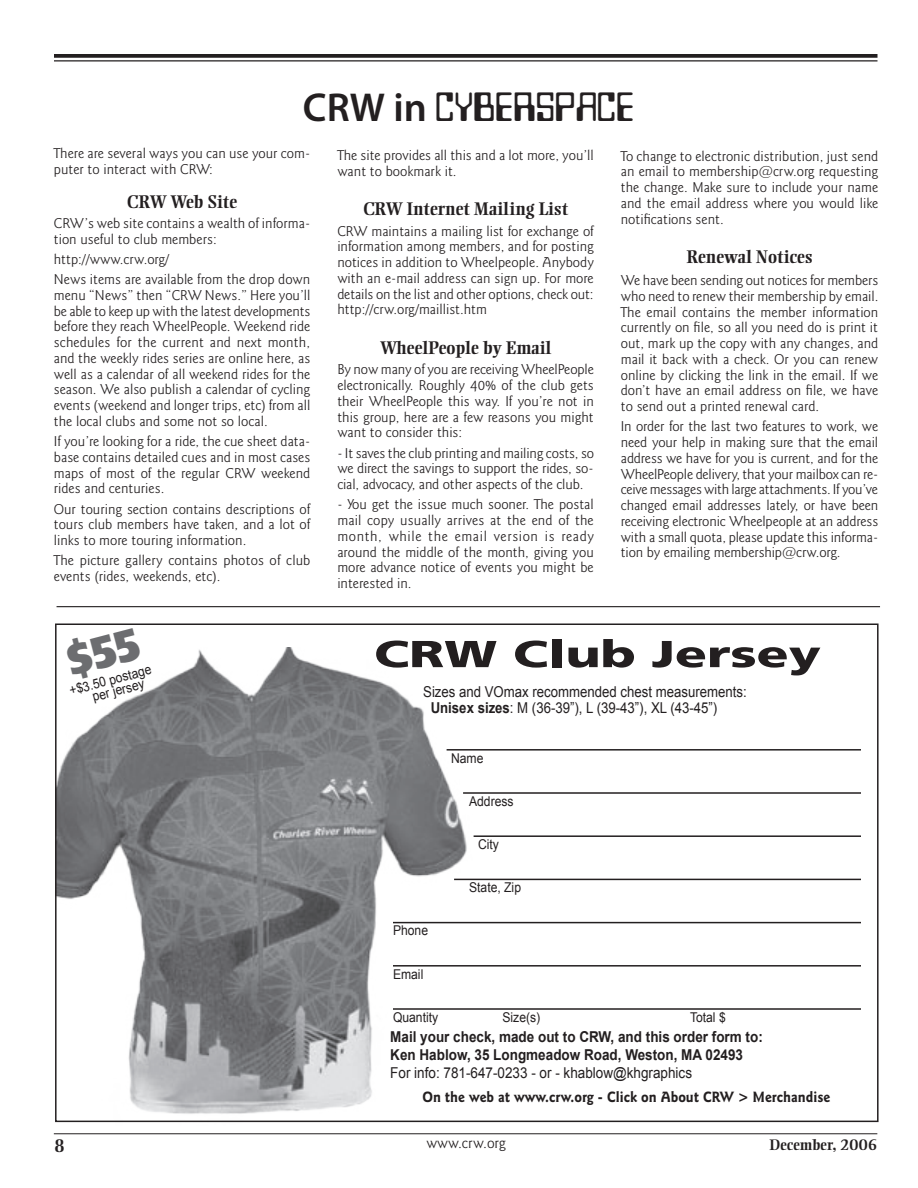
<style>
.page{position:relative;width:918px;height:1188px;background:#fff}
.page>*{position:absolute;margin:0;border:0;box-sizing:border-box;transform-origin:0 0}
.t1{font:900 37.5px "Frutiger";color:#231f20;scale:1.4 1}
.t2{font:34.5px "Mycalc";letter-spacing:.02em;color:#231f20}
.t3{font:700 18px "Ellington";color:#231f20}
.t4{font:700 15px/17.7px "Arial";color:#231f20;scale:.9 1}
.t5{font:15px/16.5px "Arial";color:#231f20;scale:.88 1}
.t6{font:700 15px "Goudy Sans IT Cby BT";color:#231f20;scale:.9 1}
.t7{font:15px "Arial";color:#231f20;scale:.9 1}
.t8{font:700 15px "Ellington";color:#231f20}
.t9{font:300 15px "Goudy Sans IT Cby BT";color:#231f20}
.t10{font:300 14.25px/15.8px "Goudy Sans IT Cby BT";color:#231f20;text-align:justify}
.t11{font:13.5px/12px "Arial";color:#231f20;scale:.9 1}
.s1{font-family:"Myriad Pro";font-weight:600;font-size:40.5px}
.s2{font-weight:700}
</style>
<div class="page">
<hr style="left:54px;top:1133px;width:823px;height:1px;background:#231f20">
<svg style="left:54px;top:54px;width:824px;height:4px;background:#302c2d"></svg>
<hr style="left:54px;top:60px;width:824px;height:1px;background:#231f20">
<hr style="left:57px;top:606px;width:823px;height:1px;background:#231f20">
<img style="left:55px;top:648px;width:426px;height:475px">
<hr style="left:447px;top:749px;width:414px;height:2px;background:#231f20">
<hr style="left:463px;top:792px;width:398px;height:2px;background:#231f20">
<hr style="left:474px;top:835px;width:387px;height:2px;background:#231f20">
<hr style="left:454px;top:879px;width:407px;height:1px;background:#231f20">
<hr style="left:393px;top:922px;width:468px;height:1px;background:#231f20">
<hr style="left:393px;top:965px;width:468px;height:2px;background:#231f20">
<hr style="left:393px;top:1008px;width:468px;height:2px;background:#231f20">
<svg style="left:64px;top:648px;width:78px;height:33px"></svg>
<h2 class="t2" style="left:303px;top:92px;width:332px"><span class="s1">CRW in</span> CYBERSPACE</h2>
<p class="t10" style="left:54px;top:146px;width:258px">There are several ways you can use your com&shy;puter to interact with CRW:</p>
<p class="t3" style="left:127px;top:191px;width:112px">CRW Web Site</p>
<p class="t10" style="left:54px;top:215px;width:258px">CRW’s web site contains a wealth of informa&shy;tion useful to club members:</p>
<p class="t10" style="left:54px;top:249px;width:258px;line-height:20.2px">http://www.crw.org/<br>News items are available from the drop down</p>
<p class="t10" style="left:54px;top:287px;width:258px">menu “News” then “CRW News.” Here you’ll be able to keep up with the latest developments before they reach WheelPeople. Weekend ride schedules for the current and next month, and the weekly rides series are online here, as well as a calendar of all weekend rides for the season. We also publish a calendar of cycling events (weekend and longer trips, etc) from all the local clubs and some not so local.</p>
<p class="t10" style="left:54px;top:434px;width:258px">If you’re looking for a ride, the cue sheet data&shy;base contains detailed cues and in most cases maps of most of the regular CRW weekend rides and centuries.</p>
<p class="t10" style="left:54px;top:501px;width:258px">Our touring section contains descriptions of tours club members have taken, and a lot of links to more touring information.</p>
<p class="t10" style="left:54px;top:553px;width:258px">The picture gallery contains photos of club events (rides, weekends, etc).</p>
<p class="t11" style="left:88px;top:680px;width:72px;text-indent:-21px;rotate:-15deg">+$3.50 postage per jersey</p>
<p class="t10" style="left:337px;top:148px;width:258px">The site provides all this and a lot more, you’ll want to bookmark it.</p>
<p class="t3" style="left:363px;top:199px;width:207px">CRW Internet Mailing List</p>
<p class="t10" style="left:337px;top:223px;width:258px">CRW maintains a mailing list for exchange of information among members, and for posting notices in addition to Wheelpeople. Anybody with an e-mail address can sign up. For more details on the list and other options, check out: http://crw.org/maillist.htm</p>
<p class="t3" style="left:380px;top:338px;width:173px">WheelPeople by Email</p>
<p class="t10" style="left:337px;top:362px;width:258px">By now many of you are receiving WheelPeople electronically. Roughly 40% of the club gets their WheelPeople this way. If you’re not in this group, here are a few reasons you might want to consider this:</p>
<p class="t10" style="left:337px;top:445px;width:258px">- It saves the club printing and mailing costs, so we direct the savings to support the rides, so&shy;cial, advocacy, and other aspects of the club.</p>
<p class="t10" style="left:337px;top:497px;width:258px">- You get the issue much sooner. The postal mail copy usually arrives at the end of the month, while the email version is ready around the middle of the month, giving you more advance notice of events you might be interested in.</p>
<p class="t10" style="left:621px;top:148px;width:259px">To change to electronic distribution, just send an email to membership@crw.org requesting the change. Make sure to include your name and the email address where you would like notifications sent.</p>
<p class="t3" style="left:686px;top:247px;width:128px">Renewal Notices</p>
<p class="t10" style="left:621px;top:272px;width:259px">We have been sending out notices for members who need to renew their membership by email.<br>The email contains the member information currently on file, so all you need do is print it out, mark up the copy with any changes, and mail it back with a check. Or you can renew online by clicking the link in the email. If we don’t have an email address on file, we have to send out a printed renewal card.</p>
<p class="t10" style="left:621px;top:419px;width:259px">In order for the last two features to work, we need your help in making sure that the email address we have for you is current, and for the WheelPeople delivery, that your mailbox can re&shy;ceive messages with large attachments. If you’ve changed email addresses lately, or have been receiving electronic Wheelpeople at an address with a small quota, please update this informa&shy;tion by emailing membership@crw.org.</p>
<h1 class="t1" style="left:374px;top:631px;width:321px">CRW Club Jersey</h1>
<p class="t5" style="left:431px;top:683px;width:361px;text-indent:-8px">Sizes and VOmax recommended chest measurements:<br><span class="s2">Unisex sizes</span>: M (36-39”), L (39-43”), XL (43-45”)</p>
<p class="t11" style="left:451px;top:752px;width:38px">Name</p>
<p class="t11" style="left:469px;top:795px;width:51px">Address</p>
<p class="t11" style="left:478px;top:838px;width:25px">City</p>
<p class="t11" style="left:469px;top:881px;width:59px">State, Zip</p>
<p class="t11" style="left:393px;top:925px;width:41px">Phone</p>
<p class="t11" style="left:393px;top:968px;width:35px">Email</p>
<p class="t11" style="left:393px;top:1011px;width:52px">Quantity</p>
<p class="t11" style="left:503px;top:1011px;width:43px">Size(s)</p>
<p class="t11" style="left:690px;top:1011px;width:41px">Total $</p>
<p class="t4" style="left:390px;top:1028px;width:415px">Mail your check, made out to CRW, and this order form to:<br>Ken Hablow, 35 Longmeadow Road, Weston, MA 02493</p>
<p class="t7" style="left:390px;top:1064px;width:337px">For info: 781-647-0233 - or - khablow@khgraphics</p>
<p class="t6" style="left:422px;top:1087px;width:455px">On the web at www.crw.org - Click on About CRW &gt; Merchandise</p>
<p class="t3" style="left:54px;top:1136px;width:13px">8</p>
<p class="t9" style="left:427px;top:1134px;width:81px">www.crw.org</p>
<p class="t8" style="left:769px;top:1136px;width:109px">December, 2006</p>
</div>
